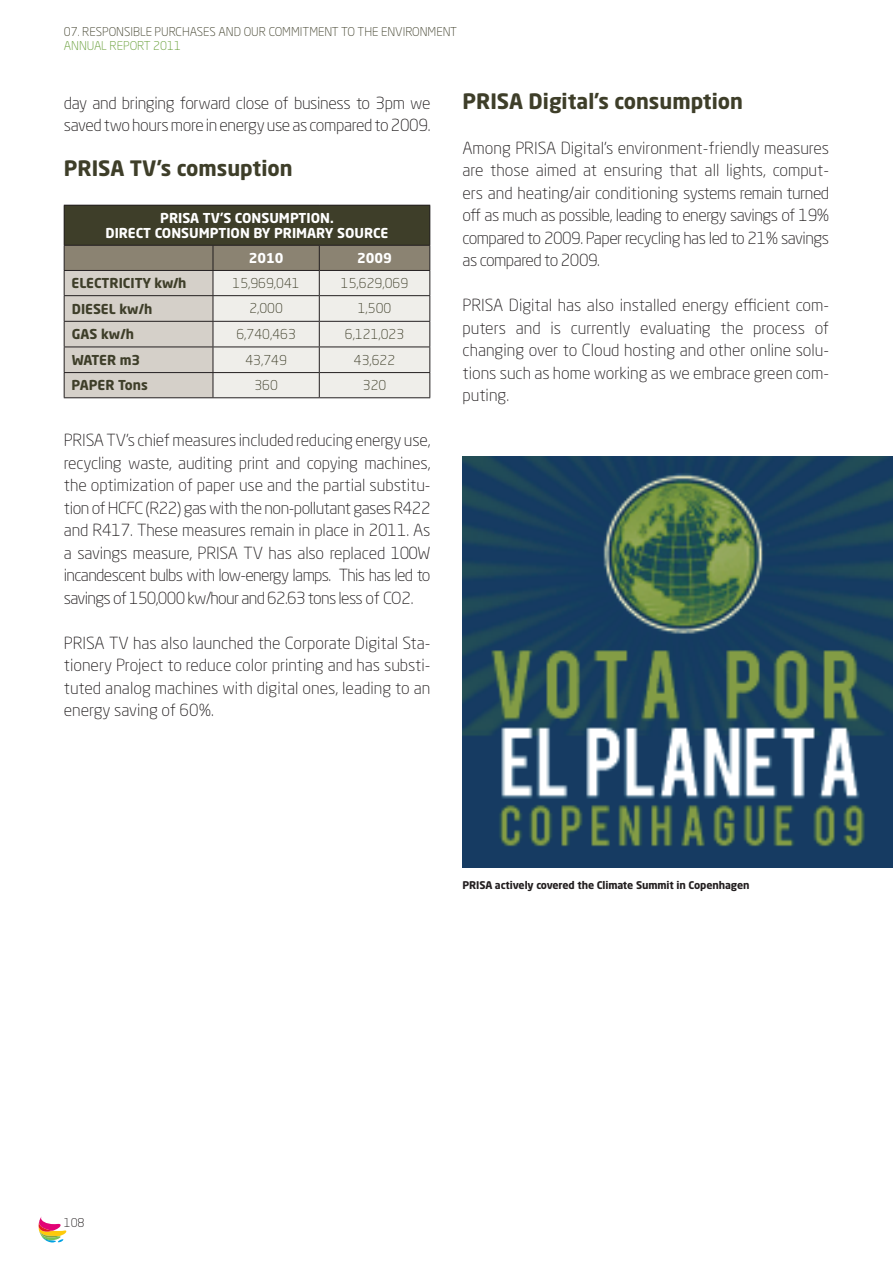
<style>
.page{position:relative;width:893px;height:1263px;background:#fff}
.page>*{position:absolute;margin:0;border:0;box-sizing:border-box;transform-origin:0 0}
.t1{font:700 21px "Neo Sans Pro";color:#3e3e29}
.t2{font:300 16.5px/22.5px "Neo Sans Pro";letter-spacing:-.02em;color:#231f20;text-align:justify}
.t3{font:300 13.5px "Neo Sans Pro";color:#3e3e29}
.t4{font:700 13.5px/14.9px "Neo Sans Pro";color:#fff;text-align:center}
.t5{font:700 13.5px "Neo Sans Pro";color:#3e3e29}
.t6{font:300 12px "Neo Sans Pro";letter-spacing:.265em;color:#3e3e29}
.t7{font:300 12px "Neo Sans Pro";color:#629b31}
.t8{font:300 12px "Neo Sans Pro";color:#231f20}
.t9{font:700 10.5px "Neo Sans Pro";letter-spacing:-.01em;color:#231f20}
</style>
<div class="page">
<svg style="left:38px;top:1217px;width:28px;height:26px"></svg>
<div style="left:64px;top:205px;width:366px;height:40px;background:#3e3e29"></div>
<hr style="left:64px;top:205px;width:149px;height:1px;background:#231f20">
<hr style="left:213px;top:205px;width:106px;height:1px;background:#231f20">
<hr style="left:319px;top:205px;width:111px;height:1px;background:#231f20">
<hr style="left:64px;top:206px;width:1px;height:39px;background:#231f20">
<hr style="left:429px;top:206px;width:1px;height:39px;background:#231f20">
<svg style="left:64px;top:245px;width:366px;height:153px;background:#ccc8c2"></svg>
<img style="left:462px;top:456px;width:431px;height:411px">
<p class="t6" style="left:64px;top:24px;width:140px">07. Responsible purchases</p>
<p class="t6" style="left:219px;top:24px;width:240px">and our commitment to the environment</p>
<p class="t7" style="left:64px;top:38px;width:9px">ANNUAL</p>
<p class="t7" style="left:110px;top:38px;width:73px">REPORT 2011</p>
<p class="t2" style="left:64px;top:91px;width:368px">day and bringing forward close of business to 3pm we saved two hours more in energy use as compared to 2009.</p>
<p class="t1" style="left:64px;top:155px;width:230px">PRISA tv’s comsuption</p>
<p class="t4" style="left:106px;top:210px;width:284px">PRISA TV’S CONSUMPTION.<br>DIRECT CONSUMPTION BY PRIMARY SOURCE</p>
<p class="t4" style="left:249px;top:250px;width:36px">2010</p>
<p class="t4" style="left:357px;top:250px;width:36px">2009</p>
<p class="t5" style="left:72px;top:275px;width:116px">ELECTRICIty kw/h</p>
<p class="t3" style="left:233px;top:275px;width:69px">15,969,041</p>
<p class="t3" style="left:341px;top:275px;width:69px">15,629,069</p>
<p class="t5" style="left:72px;top:300px;width:82px">DIESEL kw/h</p>
<p class="t3" style="left:249px;top:300px;width:35px">2,000</p>
<p class="t3" style="left:358px;top:300px;width:35px">1,500</p>
<p class="t5" style="left:72px;top:326px;width:64px">GAS kw/h</p>
<p class="t3" style="left:236px;top:326px;width:61px">6,740,463</p>
<p class="t3" style="left:345px;top:326px;width:61px">6,121,023</p>
<p class="t5" style="left:72px;top:351px;width:70px">WATER m3</p>
<p class="t3" style="left:245px;top:352px;width:43px">43,749</p>
<p class="t3" style="left:354px;top:352px;width:43px">43,622</p>
<p class="t5" style="left:72px;top:377px;width:78px">PAPER Tons</p>
<p class="t3" style="left:254px;top:377px;width:25px">360</p>
<p class="t3" style="left:363px;top:377px;width:25px">320</p>
<p class="t2" style="left:64px;top:429px;width:368px">PRISA TV’s chief measures included reducing energy use, recycling waste, auditing print and copying machines, the optimization of paper use and the partial substitu&shy;tion of HCFC (R22) gas with the non-pollutant gases R422 and R417. These measures remain in place in 2011. As a savings measure, PRISA TV has also replaced 100W incandescent bulbs with low-energy lamps. This has led to savings of 150,000 kw/hour and 62.63 tons less of CO 2.</p>
<p class="t2" style="left:64px;top:631px;width:368px">PRISA TV has also launched the Corporate Digital Sta&shy;tionery Project to reduce color printing and has substi&shy;tuted analog machines with digital ones, leading to an energy saving of 60%.</p>
<p class="t1" style="left:462px;top:88px;width:282px">PRISA Digital’s consumption</p>
<p class="t2" style="left:462px;top:136px;width:368px">Among PRISA Digital’s environment-friendly measures are those aimed at ensuring that all lights, comput&shy;ers and heating/air conditioning systems remain turned off as much as possible, leading to energy savings of 19% compared to 2009. Paper recycling has led to 21% savings as compared to 2009.</p>
<p class="t2" style="left:462px;top:294px;width:368px">PRISA Digital has also installed energy efficient com&shy;puters and is currently evaluating the process of changing over to Cloud hosting and other online solu&shy;tions such as home working as we embrace green com&shy;puting.</p>
<p class="t9" style="left:462px;top:879px;width:289px">PRISA actively covered the Climate Summit in Copenhagen</p>
<p class="t8" style="left:64px;top:1215px;width:22px">108</p>
</div>
